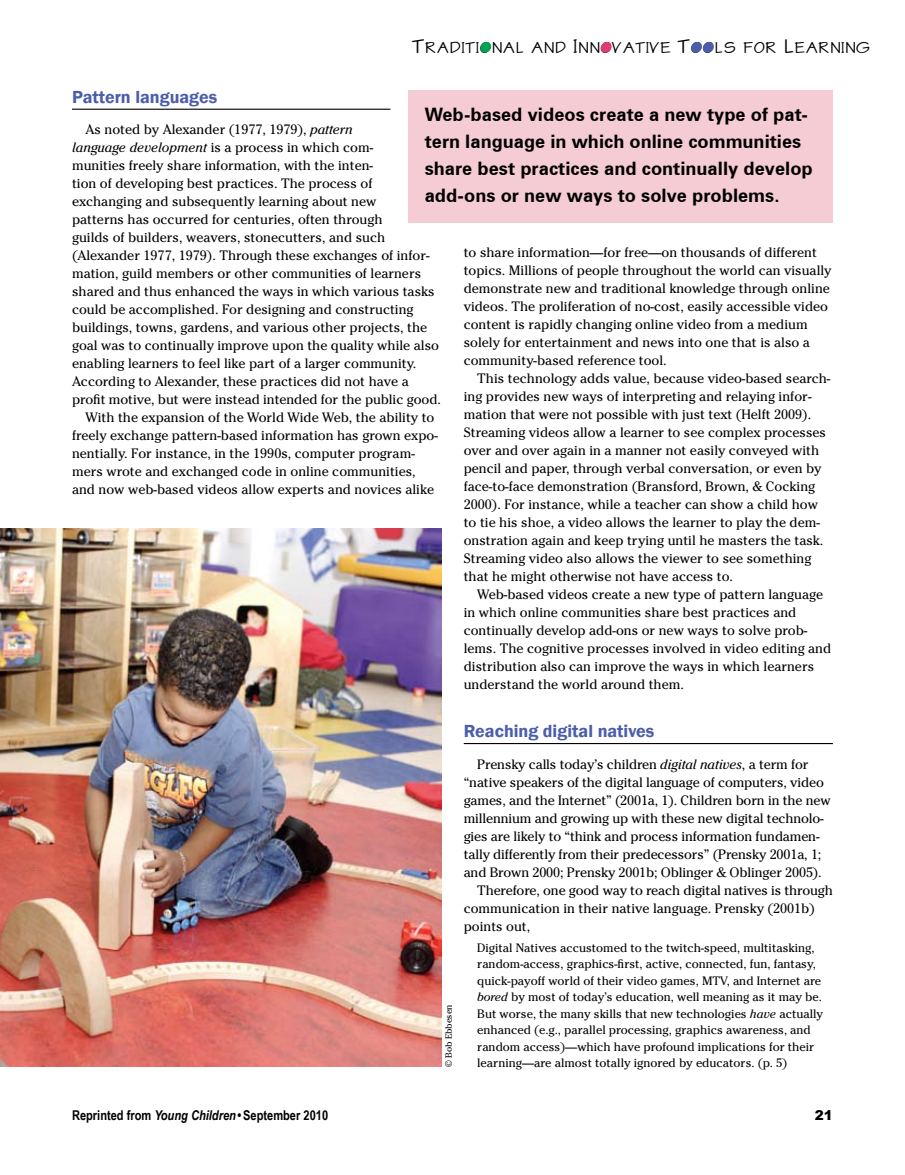
<style>
.page{position:relative;width:905px;height:1175px;background:#fff}
.page>*{position:absolute;margin:0;border:0;box-sizing:border-box;transform-origin:0 0}
.t1{font:700 18.6px/27px "Zurich BT";color:#000}
.t2{font:600 18px "Franklin Gothic";color:#4c5eaa}
.t3{font:16.8px "Write Bold SWFTE SC800";color:#000;scale:1.25 1}
.t4{font:13.5px/18px "Cheltenham";color:#000}
.t5{font:700 13.5px "Arial Narrow";color:#000}
.t6{font:900 13.5px "Arial";color:#000}
.t7{font:12.15px/16.5px "Cheltenham";color:#000}
.t8{font:9px "Cheltenham";color:#000}
.s1{font-size:21px}
.s2{font-style:italic}
</style>
<div class="page">
<svg style="left:480px;top:42px;width:12px;height:11px"></svg>
<svg style="left:600px;top:42px;width:12px;height:11px"></svg>
<svg style="left:691px;top:42px;width:23px;height:11px"></svg>
<img style="left:0;top:528px;width:441px;height:538px">
<div style="left:408px;top:90px;width:424px;height:132px;background:#f5ccd4"></div>
<hr style="left:72px;top:109px;width:318px;height:1px;background:#000">
<hr style="left:464px;top:743px;width:368px;height:1px;background:#000">
<p class="t3" style="left:412px;top:38px;width:368px"><span class="s1">T</span>RADITIONAL AND <span class="s1">I</span>NNOVATIVE <span class="s1">T</span>OOLS FOR <span class="s1">L</span>EARNING</p>
<h2 class="t2" style="left:72px;top:86px;width:147px">Pattern languages</h2>
<p class="t4" style="left:86px;top:121px;width:268px">As noted by Alexander (1977, 1979), <span class="s2">pattern</span></p>
<p class="t4" style="left:72px;top:139px;width:303px"><span class="s2">language development</span> is a process in which com-</p>
<p class="t4" style="left:72px;top:157px;width:302px">munities freely share information, with the inten-</p>
<p class="t4" style="left:72px;top:175px;width:302px">tion of developing best practices. The process of</p>
<p class="t4" style="left:72px;top:193px;width:306px">exchanging and subsequently learning about new</p>
<p class="t4" style="left:72px;top:211px;width:312px">patterns has occurred for centuries, often through</p>
<p class="t4" style="left:72px;top:229px;width:314px">guilds of builders, weavers, stonecutters, and such</p>
<p class="t4" style="left:72px;top:247px;width:359px">(Alexander 1977, 1979). Through these exchanges of infor-</p>
<p class="t4" style="left:72px;top:265px;width:350px">mation, guild members or other communities of learners</p>
<p class="t4" style="left:72px;top:283px;width:364px">shared and thus enhanced the ways in which various tasks</p>
<p class="t4" style="left:72px;top:301px;width:343px">could be accomplished. For designing and constructing</p>
<p class="t4" style="left:72px;top:319px;width:357px">buildings, towns, gardens, and various other projects, the</p>
<p class="t4" style="left:72px;top:337px;width:368px">goal was to continually improve upon the quality while also</p>
<p class="t4" style="left:72px;top:355px;width:346px">enabling learners to feel like part of a larger community.</p>
<p class="t4" style="left:72px;top:373px;width:338px">According to Alexander, these practices did not have a</p>
<p class="t4" style="left:72px;top:391px;width:370px">profit motive, but were instead intended for the public good.</p>
<p class="t4" style="left:86px;top:409px;width:350px">With the expansion of the World Wide Web, the ability to</p>
<p class="t4" style="left:72px;top:427px;width:367px">freely exchange pattern-based information has grown expo-</p>
<p class="t4" style="left:72px;top:445px;width:344px">nentially. For instance, in the 1990s, computer program-</p>
<p class="t4" style="left:72px;top:463px;width:345px">mers wrote and exchanged code in online communities,</p>
<p class="t4" style="left:72px;top:481px;width:363px">and now web-based videos allow experts and novices alike</p>
<h1 class="t1" style="left:424px;top:101px;width:389px">Web-based videos create a new type of pat&shy;tern language in which online communities share best practices and continually develop add-ons or new ways to solve problems.</h1>
<p class="t4" style="left:464px;top:243px;width:369px">to share information—for free—on thousands of different topics. Millions of people throughout the world can visually demonstrate new and traditional knowledge through online videos. The proliferation of no-cost, easily accessible video content is rapidly changing online video from a medium solely for entertainment and news into one that is also a community-based reference tool.</p>
<p class="t4" style="left:464px;top:369px;width:368px;text-indent:14px">This technology adds value, because video-based search&shy;ing provides new ways of interpreting and relaying infor&shy;mation that were not possible with just text (Helft 2009).<br>Streaming videos allow a learner to see complex processes over and over again in a manner not easily conveyed with pencil and paper, through verbal conversation, or even by face-to-face demonstration (Bransford, Brown, &amp; Cocking 2000). For instance, while a teacher can show a child how to tie his shoe, a video allows the learner to play the dem&shy;onstration again and keep trying until he masters the task.<br>Streaming video also allows the viewer to see something that he might otherwise not have access to.</p>
<p class="t4" style="left:464px;top:585px;width:369px;text-indent:14px">Web-based videos create a new type of pattern language in which online communities share best practices and continually develop add-ons or new ways to solve prob&shy;lems. The cognitive processes involved in video editing and distribution also can improve the ways in which learners understand the world around them.</p>
<h2 class="t2" style="left:464px;top:720px;width:192px">Reaching digital natives</h2>
<p class="t4" style="left:477px;top:755px;width:333px">Prensky calls today’s children <span class="s2">digital natives</span>, a term for</p>
<p class="t4" style="left:464px;top:773px;width:361px">“native speakers of the digital language of computers, video</p>
<p class="t4" style="left:464px;top:791px;width:368px">games, and the Internet” (2001a, 1). Children born in the new</p>
<p class="t4" style="left:464px;top:809px;width:361px">millennium and growing up with these new digital technolo-</p>
<p class="t4" style="left:464px;top:827px;width:357px">gies are likely to “think and process information fundamen-</p>
<p class="t4" style="left:464px;top:845px;width:359px">tally differently from their predecessors” (Prensky 2001a, 1;</p>
<p class="t4" style="left:464px;top:863px;width:359px">and Brown 2000; Prensky 2001b; Oblinger &amp; Oblinger 2005).</p>
<p class="t4" style="left:477px;top:881px;width:357px">Therefore, one good way to reach digital natives is through</p>
<p class="t4" style="left:464px;top:899px;width:352px">communication in their native language. Prensky (2001b)</p>
<p class="t4" style="left:464px;top:917px;width:68px">points out,</p>
<p class="t7" style="left:477px;top:939px;width:347px">Digital Natives accustomed to the twitch-speed, multitasking, random-access, graphics-first, active, connected, fun, fantasy, quick-payoff world of their video games, MTV, and Internet are <span class="s2">bored</span> by most of today’s education, well meaning as it may be.<br>But worse, the many skills that new technologies <span class="s2">have</span> actually enhanced (e.g., parallel processing, graphics awareness, and random access)—which have profound implications for their learning—are almost totally ignored by educators. (p. 5)</p>
<p class="t8" style="left:443px;top:1066px;width:64px;rotate:-90deg">© Bob Ebbesen</p>
<p class="t5" style="left:72px;top:1105px;width:257px">Reprinted from <span class="s2">Young Children</span> • September 2010</p>
<p class="t6" style="left:814px;top:1105px;width:20px">21</p>
</div>
